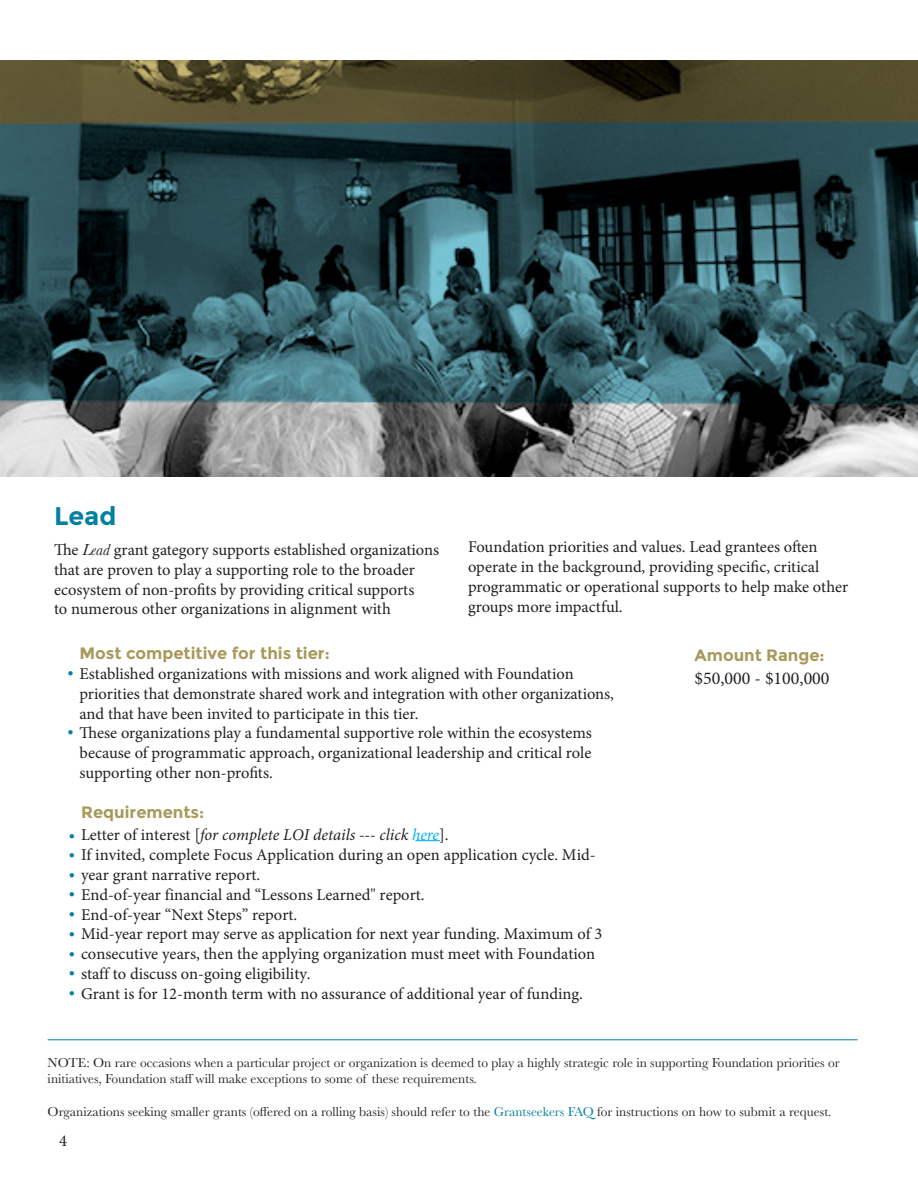
<style>
.page{position:relative;width:918px;height:1188px;background:#fff}
.page>*{position:absolute;margin:0;border:0;box-sizing:border-box;transform-origin:0 0}
.t1{font:700 25.5px "Montserrat";color:#0180a0}
.t2{font:18px "Minion Pro";color:#231f20}
.t3{font:16.5px/19.8px "Minion Pro";color:#231f20}
.t4{font:700 16.5px "Montserrat";color:#a7995a}
.t5{font:13.5px/16.2px "Baskerville";color:#231f20}
.t6{font:7.5px "Wingdings";color:#0180a0}
.s1{font-family:"Baskerville";font-style:italic}
.s2{font-style:italic}
.s3{font-style:italic;color:#00aeef}
.s4{color:#0180a0}
</style>
<div class="page">
<img style="left:1px;top:60px;width:917px;height:416px">
<hr style="left:48px;top:1039px;width:810px;height:1px;background:#0180a0">
<svg style="left:415px;top:840px;width:25px;height:1px"></svg>
<p class="t1" style="left:54px;top:501px;width:64px">Lead</p>
<p class="t3" style="left:54px;top:540px;width:387px">The <span class="s1">Lead</span> grant gategory supports established organizations that are proven to play a supporting role to the broader ecosystem of non-profits by providing critical supports<br>to numerous other organizations in alignment with</p>
<p class="t3" style="left:468px;top:537px;width:382px">Foundation priorities and values. Lead grantees often operate in the background, providing specific, critical programmatic or operational supports to help make other groups more impactful.</p>
<p class="t4" style="left:80px;top:643px;width:252px">Most competitive for this tier:</p>
<p class="t4" style="left:695px;top:645px;width:132px">Amount Range:</p>
<p class="t3" style="left:80px;top:664px;width:536px">Established organizations with missions and work aligned with Foundation priorities that demonstrate shared work and integration with other organizations, and that have been invited to participate in this tier.</p>
<p class="t3" style="left:80px;top:723px;width:514px;text-align:justify">These organizations play a fundamental supportive role within the ecosystems because of programmatic approach, organizational leadership and critical role supporting other non-profits.</p>
<p class="t6" style="left:68px;top:669px;width:7px">●</p>
<p class="t6" style="left:68px;top:728px;width:7px">●</p>
<p class="t4" style="left:81px;top:802px;width:125px">Requirements:</p>
<p class="t3" style="left:81px;top:825px;width:523px">Letter of interest [<span class="s2">for complete LOI details --- click</span> <span class="s3">here</span>].<br>If invited, complete Focus Application during an open application cycle. Mid&shy;year grant narrative report.<br>End-of-year financial and “Lessons Learned" report.<br>End-of-year “Next Steps” report.<br>Mid-year report may serve as application for next year funding. Maximum of 3 consecutive years, then the applying organization must meet with Foundation staff to discuss on-going eligibility.<br>Grant is for 12-month term with no assurance of additional year of funding.</p>
<p class="t6" style="left:69px;top:832px;width:7px">●</p>
<p class="t6" style="left:69px;top:851px;width:7px">●</p>
<p class="t6" style="left:69px;top:871px;width:7px">●</p>
<p class="t6" style="left:69px;top:890px;width:7px">●</p>
<p class="t6" style="left:69px;top:910px;width:7px">●</p>
<p class="t6" style="left:69px;top:931px;width:7px">●</p>
<p class="t6" style="left:69px;top:950px;width:7px">●</p>
<p class="t6" style="left:69px;top:970px;width:7px">●</p>
<p class="t6" style="left:69px;top:989px;width:7px">●</p>
<p class="t2" style="left:694px;top:666px;width:137px">$50,000 - $100,000</p>
<p class="t5" style="left:48px;top:1055px;width:794px">NOTE: On rare occasions when a particular project or organization is deemed to play a highly strategic role in supporting Foundation priorities or initiatives, Foundation staff will make exceptions to some of these requirements.</p>
<p class="t5" style="left:48px;top:1103px;width:786px">Organizations seeking smaller grants (offered on a rolling basis) should refer to the <span class="s4">Grantseekers FAQ</span> for instructions on how to submit a request.</p>
<p class="t3" style="left:59px;top:1131px;width:9px">4</p>
</div>
